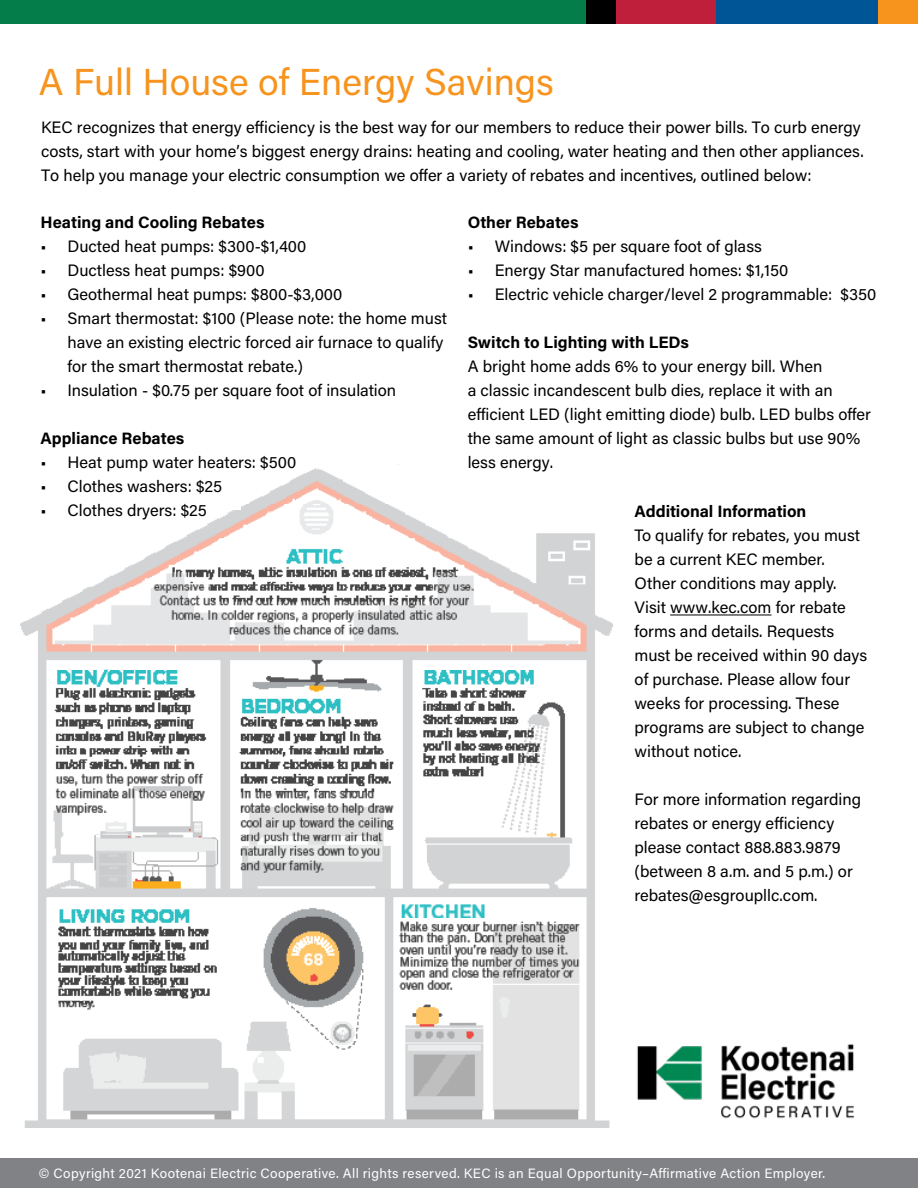
<style>
.page{position:relative;width:918px;height:1188px;background:#fff}
.page>*{position:absolute;margin:0;border:0;box-sizing:border-box;transform-origin:0 0}
.t1{font:37.5px "Acumin Pro";color:#f7941e}
.t2{font:16.5px/24px "Acumin Pro";color:#000}
.t3{font:700 16.5px "Acumin Pro";color:#000}
.t4{font:13.5px "Acumin Pro";letter-spacing:.025em;color:#fff}
</style>
<div class="page">
<div style="left:0;top:0;width:918px;height:24px;background:#057d4a"></div>
<div style="left:613px;top:0;width:103px;height:24px;background:#c01f3b"></div>
<div style="left:875px;top:0;width:43px;height:24px;background:#f7941e"></div>
<div style="left:716px;top:0;width:162px;height:24px;background:#005596"></div>
<div style="left:586px;top:0;width:30px;height:24px;background:#000"></div>
<div style="left:0;top:1159px;width:918px;height:29px;background:#808285"></div>
<img style="left:21px;top:468px;width:592px;height:659px">
<div style="left:0;top:454px;width:241px;height:55px;background:#fff"></div>
<div style="left:400px;top:450px;width:204px;height:58px;background:#fff"></div>
<hr style="left:670px;top:615px;width:102px;height:1px;background:#000">
<img style="left:637px;top:1044px;width:218px;height:75px">
<h1 class="t1" style="left:39px;top:56px;width:517px">A Full House of Energy Savings</h1>
<p class="t2" style="left:41px;top:115px;width:824px">KEC recognizes that energy efficiency is the best way for our members to reduce their power bills. To curb energy costs, start with your home’s biggest energy drains: heating and cooling, water heating and then other appliances.<br>To help you manage your electric consumption we offer a variety of rebates and incentives, outlined below:</p>
<p class="t3" style="left:40px;top:210px;width:226px">Heating and Cooling Rebates</p>
<p class="t2" style="left:40px;top:233px;width:267px">• Ducted heat pumps: $300-$1,400</p>
<p class="t2" style="left:40px;top:257px;width:226px">• Ductless heat pumps: $900</p>
<p class="t2" style="left:40px;top:281px;width:303px">• Geothermal heat pumps: $800-$3,000</p>
<p class="t2" style="left:67px;top:305px;width:381px;text-indent:-27px">• Smart thermostat: $100 (Please note: the home must have an existing electric forced air furnace to qualify for the smart thermostat rebate.)</p>
<p class="t2" style="left:40px;top:377px;width:357px">• Insulation - $0.75 per square foot of insulation</p>
<p class="t3" style="left:40px;top:426px;width:145px">Appliance Rebates</p>
<p class="t2" style="left:40px;top:449px;width:257px">• Heat pump water heaters: $500</p>
<p class="t2" style="left:40px;top:473px;width:183px">• Clothes washers: $25</p>
<p class="t2" style="left:40px;top:497px;width:168px">• Clothes dryers: $25</p>
<p class="t3" style="left:468px;top:210px;width:112px">Other Rebates</p>
<p class="t2" style="left:468px;top:233px;width:296px">• Windows: $5 per square foot of glass</p>
<p class="t2" style="left:468px;top:257px;width:322px">• Energy Star manufactured homes: $1,150</p>
<p class="t2" style="left:468px;top:281px;width:410px">• Electric vehicle charger/level 2 programmable: $350</p>
<p class="t3" style="left:468px;top:330px;width:223px">Switch to Lighting with LEDs</p>
<p class="t2" style="left:468px;top:353px;width:405px">A bright home adds 6% to your energy bill. When<br>a classic incandescent bulb dies, replace it with an efficient LED (light emitting diode) bulb. LED bulbs offer the same amount of light as classic bulbs but use 90% less energy.</p>
<p class="t3" style="left:634px;top:500px;width:173px">Additional Information</p>
<p class="t2" style="left:634px;top:523px;width:234px">To qualify for rebates, you must be a current KEC member.<br>Other conditions may apply.<br>Visit www.kec.com for rebate forms and details. Requests must be received within 90 days of purchase. Please allow four weeks for processing. These programs are subject to change without notice.</p>
<p class="t2" style="left:634px;top:787px;width:228px">For more information regarding rebates or energy efficiency please contact 888.883.9879 (between 8 a.m. and 5 p.m.) or rebates@esgroupllc.com.</p>
<p class="t4" style="left:39px;top:1164px;width:788px">© Copyright 2021 Kootenai Electric Cooperative. All rights reserved. KEC is an Equal Opportunity–Affirmative Action Employer.</p>
</div>
